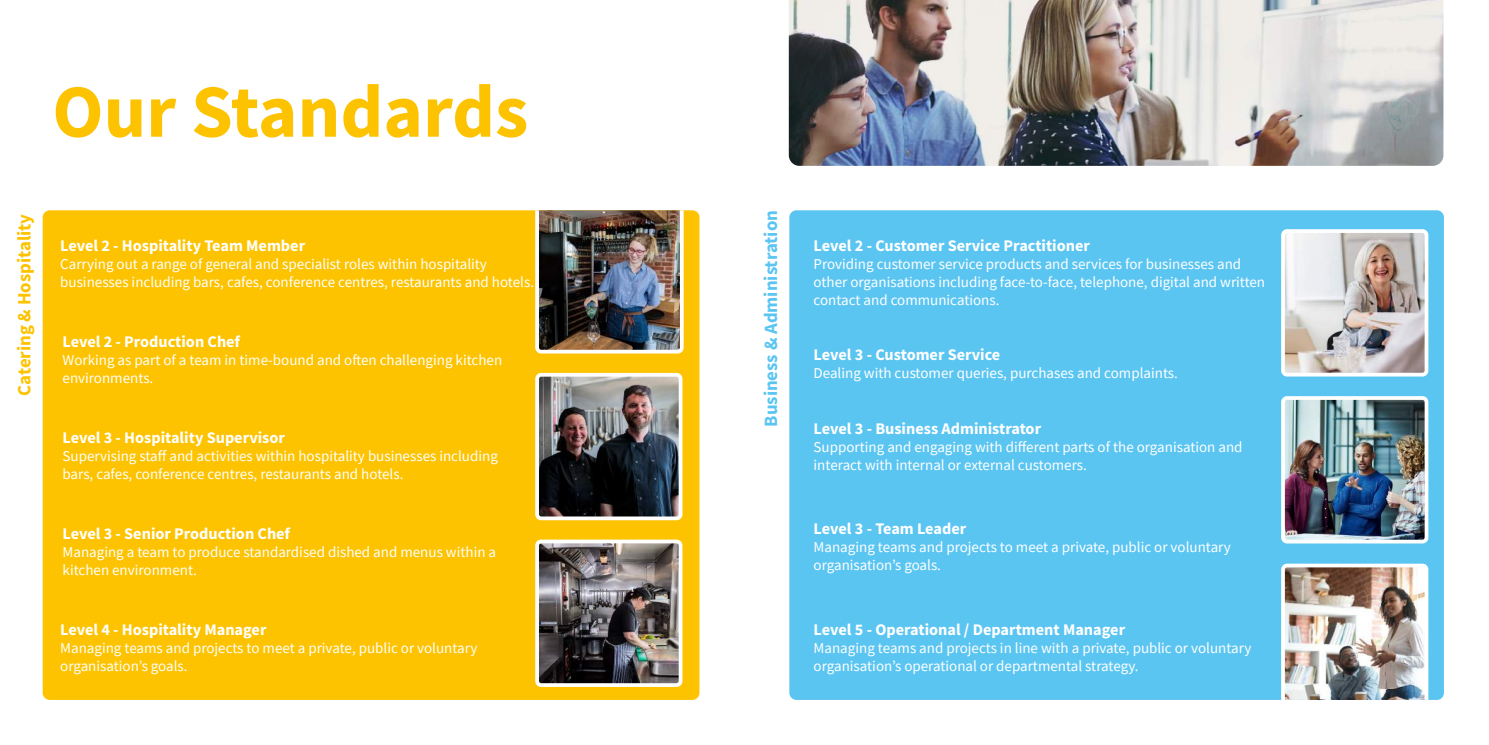
<style>
.page{position:relative;width:1489px;height:745px;background:#fff}
.page>*{position:absolute;margin:0;border:0;box-sizing:border-box;transform-origin:0 0}
.t1{font:700 75px "Source Sans Pro";color:#fdc300}
.t2{font:700 18.75px "Source Sans Pro";color:#5bc5f2}
.t3{font:700 18.75px "Source Sans Pro";color:#fdc300}
.t4{font:700 16.25px "Source Sans Pro";color:#fff}
.t5{font:15px/18px "Source Sans Pro";color:#fff}
</style>
<div class="page">
<div style="left:43px;top:210px;width:656px;height:489px;background:#fdc300;border-radius:7px"></div>
<img style="left:540px;top:377px;width:137px;height:138px">
<div style="left:535px;top:372px;width:147px;height:148px;border:4px solid #fff;border-radius:4px"></div>
<img style="left:540px;top:544px;width:137px;height:137px">
<div style="left:535px;top:539px;width:147px;height:147px;border:4px solid #fff;border-radius:4px"></div>
<img style="left:535px;top:210px;width:148px;height:143px">
<div style="left:789px;top:210px;width:654px;height:489px;background:#5bc5f2;border-radius:7px"></div>
<img style="left:1285px;top:401px;width:138px;height:137px">
<div style="left:1280px;top:396px;width:148px;height:147px;border:4px solid #fff;border-radius:4px"></div>
<img style="left:1285px;top:234px;width:138px;height:137px">
<div style="left:1280px;top:229px;width:148px;height:147px;border:4px solid #fff;border-radius:4px"></div>
<img style="left:1281px;top:563px;width:147px;height:136px">
<img style="left:788px;top:0;width:655px;height:166px">
<h1 class="t1" style="left:52px;top:61px;width:477px">Our Standards</h1>
<p class="t3" style="left:11px;top:395px;width:183px;rotate:-90deg">Catering &amp; Hospitality</p>
<p class="t4" style="left:60px;top:235px;width:246px">Level 2 - Hospitality Team Member</p>
<p class="t5" style="left:60px;top:255px;width:475px">Carrying out a range of general and specialist roles within hospitality businesses including bars, cafes, conference centres, restaurants and hotels.</p>
<p class="t4" style="left:63px;top:330px;width:179px">Level 2 - Production Chef</p>
<p class="t5" style="left:63px;top:351px;width:441px">Working as part of a team in time-bound and often challenging kitchen environments.</p>
<p class="t4" style="left:63px;top:426px;width:224px">Level 3 - Hospitality Supervisor</p>
<p class="t5" style="left:63px;top:446px;width:437px">Supervising staff and activities within hospitality businesses including bars, cafes, conference centres, restaurants and hotels.</p>
<p class="t4" style="left:63px;top:522px;width:229px">Level 3 - Senior Production Chef</p>
<p class="t5" style="left:63px;top:542px;width:435px">Managing a team to produce standardised dished and menus within a kitchen environment.</p>
<p class="t4" style="left:60px;top:618px;width:208px">Level 4 - Hospitality Manager</p>
<p class="t5" style="left:60px;top:638px;width:418px">Managing teams and projects to meet a private, public or voluntary organisation’s goals.</p>
<p class="t2" style="left:758px;top:426px;width:218px;rotate:-90deg">Business &amp; Administration</p>
<p class="t4" style="left:813px;top:235px;width:278px">Level 2 - Customer Service Practitioner</p>
<p class="t5" style="left:813px;top:255px;width:453px">Providing customer service products and services for businesses and other organisations including face-to-face, telephone, digital and written contact and communications.</p>
<p class="t4" style="left:813px;top:343px;width:188px">Level 3 - Customer Service</p>
<p class="t5" style="left:813px;top:364px;width:366px">Dealing with customer queries, purchases and complaints.</p>
<p class="t4" style="left:813px;top:417px;width:229px">Level 3 - Business Administrator</p>
<p class="t5" style="left:813px;top:437px;width:430px">Supporting and engaging with different parts of the organisation and interact with internal or external customers.</p>
<p class="t4" style="left:813px;top:517px;width:154px">Level 3 - Team Leader</p>
<p class="t5" style="left:813px;top:538px;width:418px">Managing teams and projects to meet a private, public or voluntary organisation’s goals.</p>
<p class="t4" style="left:813px;top:618px;width:313px">Level 5 - Operational / Department Manager</p>
<p class="t5" style="left:813px;top:638px;width:439px">Managing teams and projects in line with a private, public or voluntary organisation’s operational or departmental strategy.</p>
</div>
